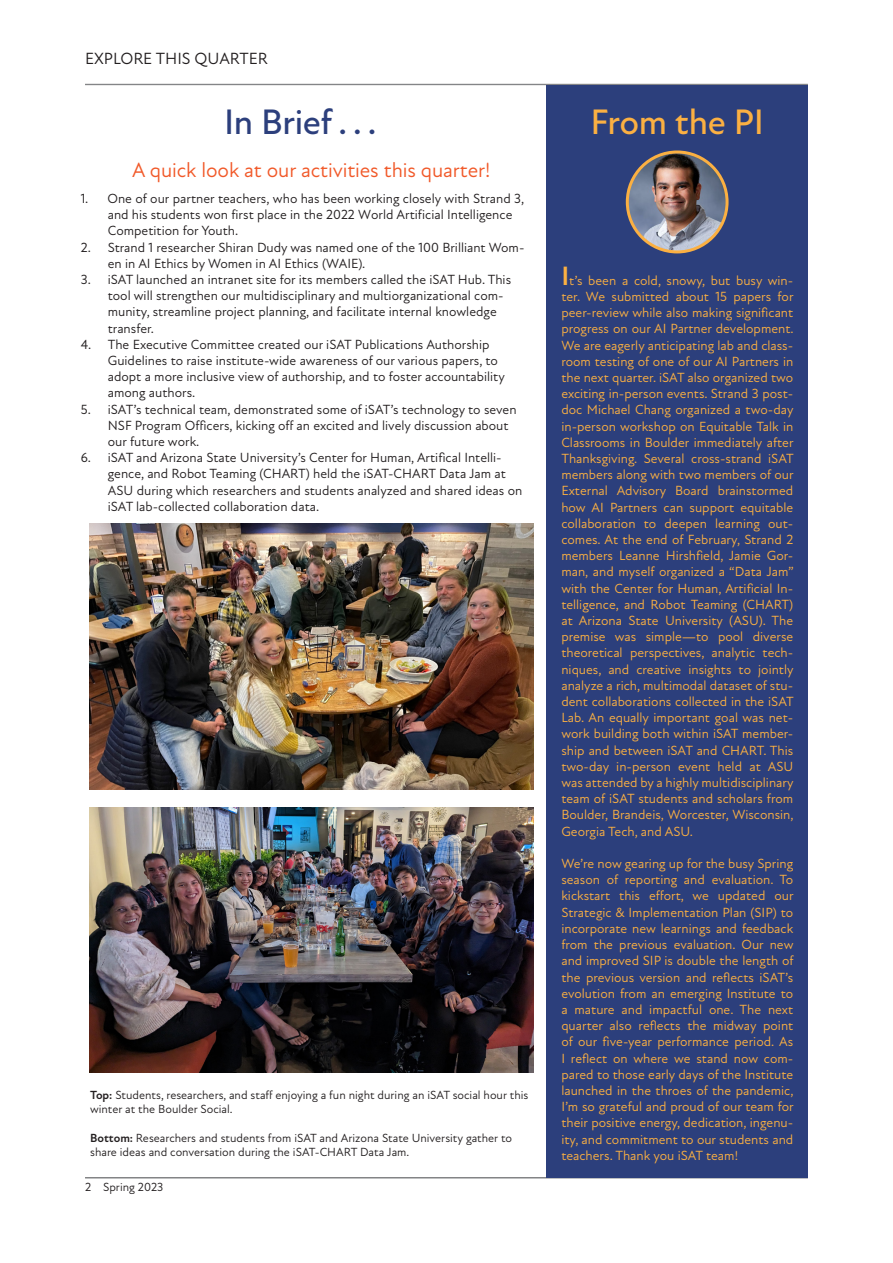
<style>
.page{position:relative;width:893px;height:1263px;background:#fff}
.page>*{position:absolute;margin:0;border:0;box-sizing:border-box;transform-origin:0 0}
.Headline{font:500 36px "New Atten";letter-spacing:-.01em;color:#2c3f7c}
.Headline-2{font:500 36px "New Atten";letter-spacing:-.01em;color:#fbb042}
.Intro{font:21px "New Atten";letter-spacing:-.005em;color:#f15929}
.t1{font:16.5px "New Atten";color:#231f20}
.Sidebar{font:13.5px/16.2px "New Atten";color:#fbb042;text-align:justify}
.t2{font:13.5px/16.2px "New Atten";color:#231f20}
.Sidebar-2{font:12px/14.4px "New Atten";color:#231f20}
.s1{font-weight:700;font-size:27px}
.s2{font-weight:700}
</style>
<div class="page">
<hr style="left:85px;top:1177px;width:723px;height:1px;background:#808183">
<hr style="left:85px;top:84px;width:723px;height:1px;background:#808183">
<div style="left:546px;top:85px;width:262px;height:1093px;background:#2c3f7c"></div>
<img style="left:89px;top:523px;width:444px;height:267px">
<img style="left:89px;top:807px;width:444px;height:265px">
<img style="left:627px;top:152px;width:100px;height:100px;border-radius:50px">
<div style="left:626px;top:150px;width:103px;height:103px;border:3px solid #fbb042;border-radius:50%"></div>
<p class="t1" style="left:85px;top:49px;width:184px">EXPLORE THIS QUARTER</p>
<p class="Headline" style="left:224px;top:100px;width:154px">In Brief . . .</p>
<p class="Headline-2" style="left:590px;top:100px;width:175px">From the PI</p>
<p class="Intro" style="left:132px;top:157px;width:360px">A quick look at our activities this quarter!</p>
<p class="t2" style="left:108px;top:191px;width:418px;text-indent:-27px">1. One of our partner teachers, who has been working closely with Strand 3, and his students won first place in the 2022 World Artificial Intelligence<br>Competition for Youth.</p>
<p class="t2" style="left:108px;top:239px;width:418px;text-indent:-27px">2. Strand 1 researcher Shiran Dudy was named one of the 100 Brilliant Wom&shy;en in AI Ethics by Women in AI Ethics (WAIE).</p>
<p class="t2" style="left:108px;top:271px;width:405px;text-indent:-27px">3. iSAT launched an intranet site for its members called the iSAT Hub. This tool will strengthen our multidisciplinary and multiorganizational com&shy;munity, streamline project planning, and facilitate internal knowledge transfer.</p>
<p class="t2" style="left:108px;top:336px;width:399px;text-indent:-27px">4. The Executive Committee created our iSAT Publications Authorship Guidelines to raise institute-wide awareness of our various papers, to adopt a more inclusive view of authorship, and to foster accountability among authors.</p>
<p class="t2" style="left:108px;top:401px;width:410px;text-indent:-27px">5. iSAT’s technical team, demonstrated some of iSAT’s technology to seven<br>NSF Program Officers, kicking off an excited and lively discussion about our future work.</p>
<p class="t2" style="left:108px;top:450px;width:416px;text-indent:-27px">6. iSAT and Arizona State University’s Center for Human, Artifical Intelli&shy;gence, and Robot Teaming (CHART) held the iSAT-CHART Data Jam at ASU during which researchers and students analyzed and shared ideas on iSAT lab-collected collaboration data.</p>
<p class="Sidebar" style="left:561px;top:272px;width:234px"><span class="s1">I</span>t’s been a cold, snowy, but busy win&shy;ter. We submitted about 15 papers for peer-review while also making significant progress on our AI Partner development.<br>We are eagerly anticipating lab and class&shy;room testing of one of our AI Partners in the next quarter. iSAT also organized two exciting in-person events. Strand 3 post&shy;doc Michael Chang organized a two-day in-person workshop on Equitable Talk in Classrooms in Boulder immediately after Thanksgiving. Several cross-strand iSAT members along with two members of our External Advisory Board brainstormed how AI Partners can support equitable collaboration to deepen learning out&shy;comes. At the end of February, Strand 2 members Leanne Hirshfield, Jamie Gor&shy;man, and myself organized a “Data Jam” with the Center for Human, Artificial In&shy;telligence, and Robot Teaming (CHART) at Arizona State University (ASU). The premise was simple—to pool diverse theoretical perspectives, analytic tech&shy;niques, and creative insights to jointly analyze a rich, multimodal dataset of stu&shy;dent collaborations collected in the iSAT Lab. An equally important goal was net&shy;work building both within iSAT member&shy;ship and between iSAT and CHART. This two-day in-person event held at ASU was attended by a highly multidisciplinary team of iSAT students and scholars from Boulder, Brandeis, Worcester, Wisconsin, Georgia Tech, and ASU.</p>
<p class="Sidebar" style="left:561px;top:855px;width:234px">We’re now gearing up for the busy Spring season of reporting and evaluation. To kickstart this effort, we updated our Strategic &amp; Implementation Plan (SIP) to incorporate new learnings and feedback from the previous evaluation. Our new and improved SIP is double the length of the previous version and reflects iSAT’s evolution from an emerging Institute to a mature and impactful one. The next quarter also reflects the midway point of our five-year performance period. As I reflect on where we stand now com&shy;pared to those early days of the Institute launched in the throes of the pandemic, I’m so grateful and proud of our team for their positive energy, dedication, ingenu&shy;ity, and commitment to our students and teachers. Thank you iSAT team!</p>
<p class="Sidebar-2" style="left:90px;top:1088px;width:440px"><span class="s2">Top:</span> Students, researchers, and staff enjoying a fun night during an iSAT social hour this winter at the Boulder Social.</p>
<p class="Sidebar-2" style="left:90px;top:1131px;width:423px"><span class="s2">Bottom:</span> Researchers and students from iSAT and Arizona State University gather to share ideas and conversation during the iSAT-CHART Data Jam.</p>
<p class="Sidebar-2" style="left:85px;top:1180px;width:80px">2 Spring 2023</p>
</div>
